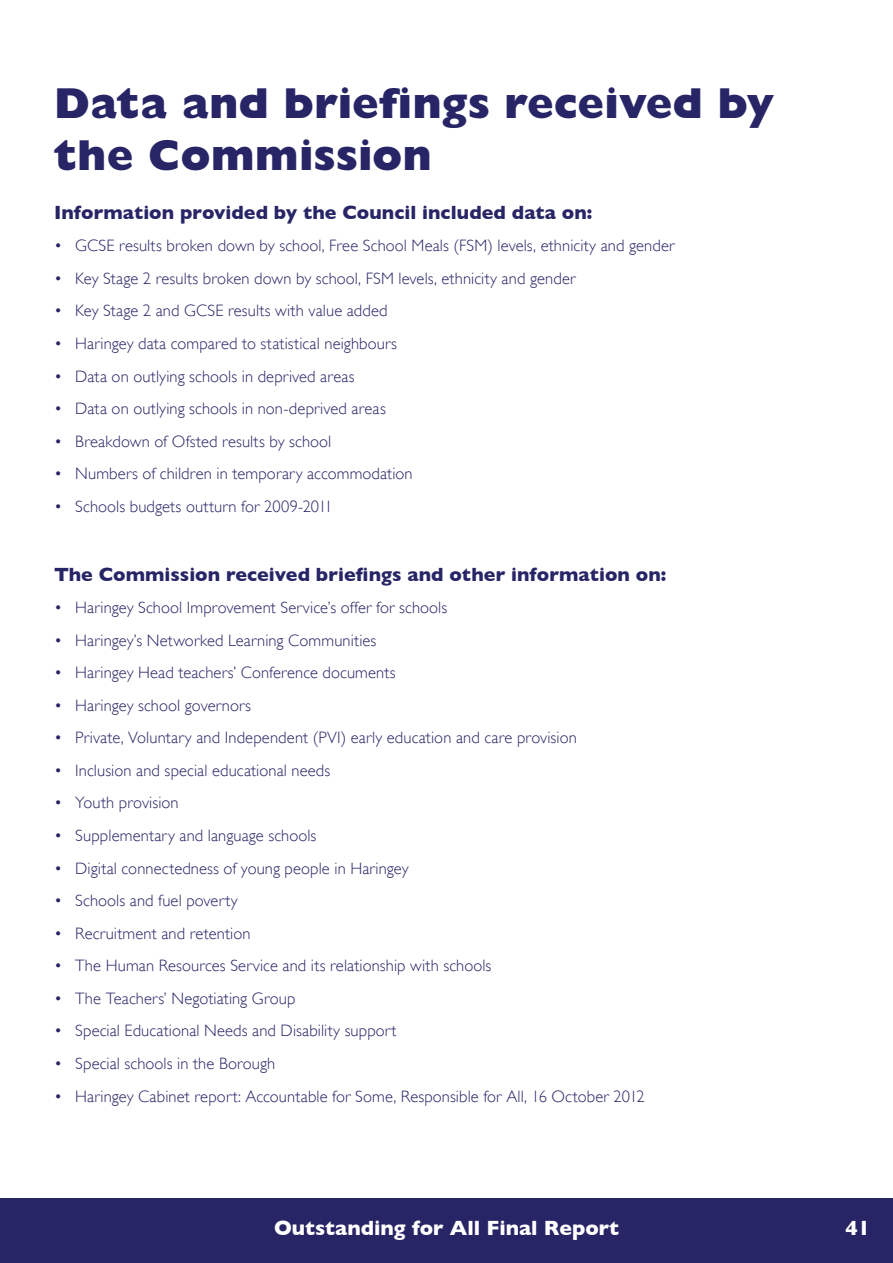
<style>
.page{position:relative;width:893px;height:1263px;background:#fff}
.page>*{position:absolute;margin:0;border:0;box-sizing:border-box;transform-origin:0 0}
.t1{font:800 43.5px/52.2px "Gill Sans";color:#272566}
.t2{font:700 21px "Gill Sans";color:#fff}
.t3{font:700 19.5px "Gill Sans";letter-spacing:.005em;color:#272566}
.t4{font:300 16.5px "Gill Sans";letter-spacing:.005em;color:#272566}
</style>
<div class="page">
<div style="left:0;top:1198px;width:893px;height:65px;background:#272566"></div>
<h1 class="t1" style="left:54px;top:77px;width:722px">Data and briefings received by the Commission</h1>
<p class="t3" style="left:54px;top:201px;width:540px">Information provided by the Council included data on:</p>
<p class="t4" style="left:54px;top:236px;width:622px">• GCSE results broken down by school, Free School Meals (FSM) levels, ethnicity and gender</p>
<p class="t4" style="left:54px;top:269px;width:523px">• Key Stage 2 results broken down by school, FSM levels, ethnicity and gender</p>
<p class="t4" style="left:54px;top:301px;width:335px">• Key Stage 2 and GCSE results with value added</p>
<p class="t4" style="left:54px;top:334px;width:345px">• Haringey data compared to statistical neighbours</p>
<p class="t4" style="left:54px;top:367px;width:302px">• Data on outlying schools in deprived areas</p>
<p class="t4" style="left:54px;top:399px;width:333px">• Data on outlying schools in non-deprived areas</p>
<p class="t4" style="left:54px;top:432px;width:279px">• Breakdown of Ofsted results by school</p>
<p class="t4" style="left:54px;top:464px;width:360px">• Numbers of children in temporary accommodation</p>
<p class="t4" style="left:54px;top:497px;width:280px">• Schools budgets outturn for 2009-2011</p>
<p class="t3" style="left:54px;top:562px;width:614px">The Commission received briefings and other information on:</p>
<p class="t4" style="left:54px;top:598px;width:395px">• Haringey School Improvement Service’s offer for schools</p>
<p class="t4" style="left:54px;top:631px;width:324px">• Haringey’s Networked Learning Communities</p>
<p class="t4" style="left:54px;top:663px;width:343px">• Haringey Head teachers’ Conference documents</p>
<p class="t4" style="left:54px;top:696px;width:199px">• Haringey school governors</p>
<p class="t4" style="left:54px;top:728px;width:524px">• Private, Voluntary and Independent (PVI) early education and care provision</p>
<p class="t4" style="left:54px;top:761px;width:278px">• Inclusion and special educational needs</p>
<p class="t4" style="left:54px;top:793px;width:126px">• Youth provision</p>
<p class="t4" style="left:54px;top:826px;width:264px">• Supplementary and language schools</p>
<p class="t4" style="left:54px;top:859px;width:356px">• Digital connectedness of young people in Haringey</p>
<p class="t4" style="left:54px;top:891px;width:185px">• Schools and fuel poverty</p>
<p class="t4" style="left:54px;top:924px;width:198px">• Recruitment and retention</p>
<p class="t4" style="left:54px;top:956px;width:439px">• The Human Resources Service and its relationship with schools</p>
<p class="t4" style="left:54px;top:989px;width:243px">• The Teachers’ Negotiating Group</p>
<p class="t4" style="left:54px;top:1021px;width:344px">• Special Educational Needs and Disability support</p>
<p class="t4" style="left:54px;top:1054px;width:223px">• Special schools in the Borough</p>
<p class="t4" style="left:54px;top:1086px;width:592px">• Haringey Cabinet report: Accountable for Some, Responsible for All, 16 October 2012</p>
<p class="t2" style="left:274px;top:1215px;width:346px">Outstanding for All Final Report</p>
<p class="t2" style="left:845px;top:1215px;width:26px">41</p>
</div>
